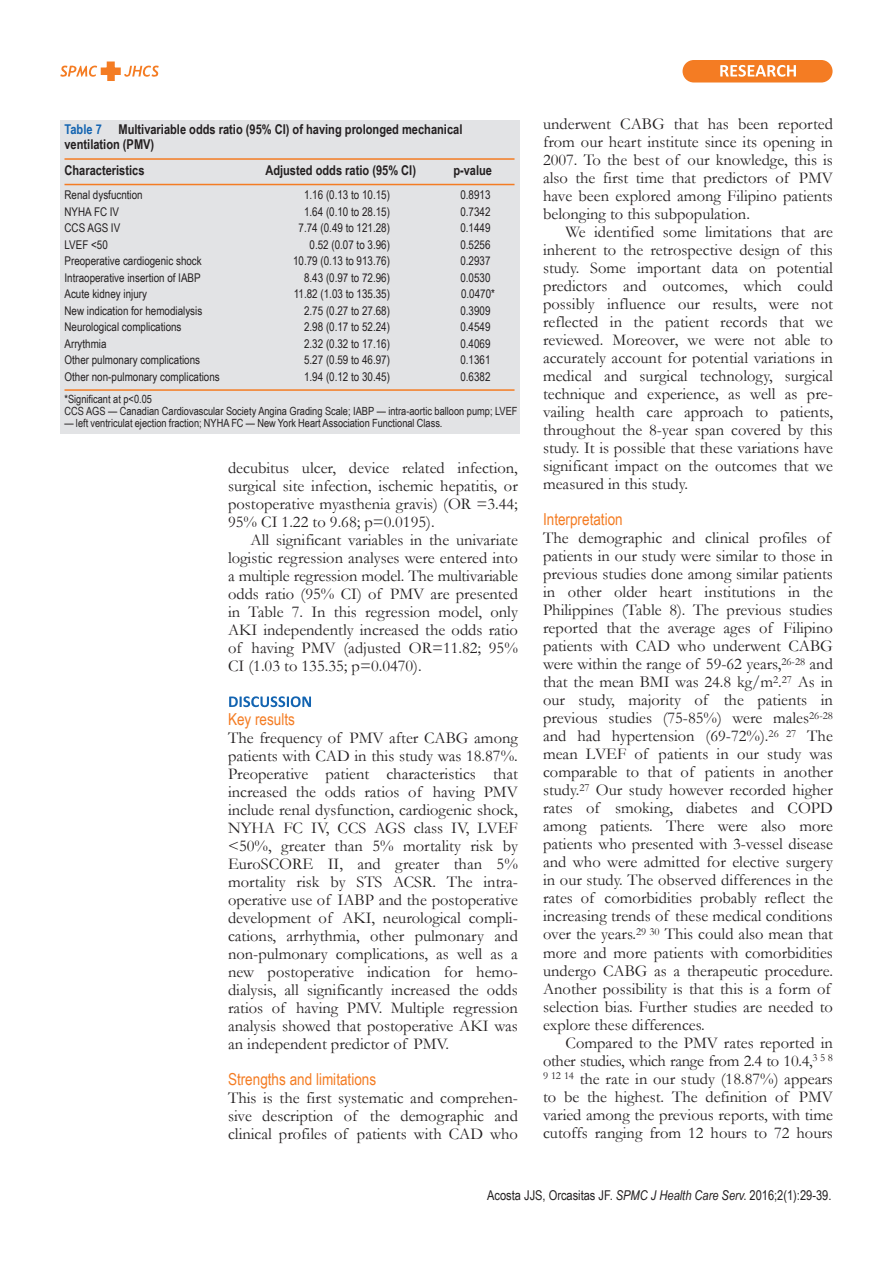
<style>
.page{position:relative;width:893px;height:1263px;background:#fff}
.page>*{position:absolute;margin:0;border:0;box-sizing:border-box;transform-origin:0 0}
.t1{font:16.5px/18px "Garamond";color:#231f20;text-align:justify}
.t2{font:16.5px "Arial Narrow";color:#f47c23}
.t3{font:700 13.5px/15px "Arial Narrow";color:#231f20}
.t4{font:13.5px "Arial Narrow";color:#231f20}
.t5{font:12px/16.5px "Arial Narrow";color:#231f20}
.t6{font:11.25px/12px "Arial Narrow";color:#231f20}
.s1{color:#1364b1}
.s2{font-style:italic}
</style>
<div class="page">
<svg style="left:229px;top:696px;width:82px;height:11px"></svg>
<div style="left:60px;top:120px;width:459px;height:314px;background:#e2e3e5"></div>
<hr style="left:64px;top:158px;width:450px;height:2px;background:#f47c23">
<hr style="left:64px;top:184px;width:450px;height:1px;background:#f47c23">
<hr style="left:64px;top:389px;width:450px;height:2px;background:#f47c23">
<div style="left:682px;top:60px;width:150px;height:22px;background:#f47c23;border-radius:11px"></div>
<svg style="left:720px;top:65px;width:76px;height:12px"></svg>
<svg style="left:60px;top:62px;width:99px;height:19px"></svg>
<p class="t3" style="left:64px;top:122px;width:399px"><span class="s1">Table 7</span> Multivariable odds ratio (95% CI) of having prolonged mechanical ventilation (PMV)</p>
<p class="t3" style="left:64px;top:162px;width:81px">Characteristics</p>
<p class="t3" style="left:265px;top:162px;width:152px">Adjusted odds ratio (95% CI)</p>
<p class="t3" style="left:453px;top:162px;width:40px">p-value</p>
<p class="t5" style="left:64px;top:187px;width:139px">Renal dysfucntion<br>NYHA FC IV<br>CCS AGS IV<br>LVEF &lt;50<br>Preoperative cardiogenic shock<br>Intraoperative insertion of IABP<br>Acute kidney injury</p>
<p class="t5" style="left:293px;top:187px;width:98px;text-align:right">1.16 (0.13 to 10.15)<br>1.64 (0.10 to 28.15)<br>7.74 (0.49 to 121.28)<br>0.52 (0.07 to 3.96)<br>10.79 (0.13 to 913.76)<br>8.43 (0.97 to 72.96)<br>11.82 (1.03 to 135.35)</p>
<p class="t5" style="left:460px;top:187px;width:36px">0.8913<br>0.7342<br>0.1449<br>0.5256<br>0.2937<br>0.0530<br>0.0470*</p>
<p class="t5" style="left:64px;top:302px;width:139px">New indication for hemodialysis</p>
<p class="t5" style="left:304px;top:302px;width:87px">2.75 (0.27 to 27.68)</p>
<p class="t5" style="left:460px;top:302px;width:32px">0.3909</p>
<p class="t5" style="left:64px;top:318px;width:119px">Neurological complications</p>
<p class="t5" style="left:304px;top:319px;width:87px">2.98 (0.17 to 52.24)</p>
<p class="t5" style="left:460px;top:319px;width:32px">0.4549</p>
<p class="t5" style="left:64px;top:335px;width:44px">Arrythmia</p>
<p class="t5" style="left:304px;top:335px;width:87px">2.32 (0.32 to 17.16)</p>
<p class="t5" style="left:460px;top:335px;width:32px">0.4069</p>
<p class="t5" style="left:64px;top:352px;width:137px">Other pulmonary complications</p>
<p class="t5" style="left:304px;top:352px;width:87px">5.27 (0.59 to 46.97)</p>
<p class="t5" style="left:460px;top:352px;width:32px">0.1361</p>
<p class="t5" style="left:64px;top:368px;width:157px">Other non-pulmonary complications</p>
<p class="t5" style="left:304px;top:368px;width:87px">1.94 (0.12 to 30.45)</p>
<p class="t5" style="left:460px;top:368px;width:32px">0.6382</p>
<p class="t6" style="left:64px;top:393px;width:454px">*Significant at p&lt;0.05<br>CCS AGS — Canadian Cardiovascular Society Angina Grading Scale; IABP — intra-aortic balloon pump; LVEF</p>
<p class="t6" style="left:64px;top:417px;width:379px">— left ventriculat ejection fraction; NYHA FC — New York Heart Association Functional Class.</p>
<p class="t1" style="left:228px;top:459px;width:291px">decubitus ulcer, device related infection, surgical site infection, ischemic hepatitis, or postoperative myasthenia gravis) (OR =3.44; 95% CI 1.22 to 9.68; p=0.0195).</p>
<p class="t1" style="left:228px;top:531px;width:291px;text-indent:22px">All significant variables in the univariate logistic regression analyses were entered into a multiple regression model. The multivariable odds ratio (95% CI) of PMV are presented in Table 7. In this regression model, only AKI independently increased the odds ratio of having PMV (adjusted OR=11.82; 95% CI (1.03 to 135.35; p=0.0470).</p>
<p class="t2" style="left:228px;top:709px;width:68px">Key results</p>
<p class="t1" style="left:228px;top:729px;width:291px">The frequency of PMV after CABG among patients with CAD in this study was 18.87%.<br>Preoperative patient characteristics that increased the odds ratios of having PMV include renal dysfunction, cardiogenic shock, NYHA FC IV, CCS AGS class IV, LVEF &lt;50%, greater than 5% mortality risk by EuroSCORE II, and greater than 5% mortality risk by STS ACSR. The intra&shy;operative use of IABP and the postoperative development of AKI, neurological compli&shy;cations, arrhythmia, other pulmonary and non-pulmonary complications, as well as a new postoperative indication for hemo&shy;dialysis, all significantly increased the odds ratios of having PMV. Multiple regression analysis showed that postoperative AKI was an independent predictor of PMV.</p>
<p class="t2" style="left:228px;top:1069px;width:150px">Strengths and limitations</p>
<p class="t1" style="left:228px;top:1089px;width:291px">This is the first systematic and comprehen&shy;sive description of the demographic and clinical profiles of patients with CAD who</p>
<p class="t1" style="left:543px;top:115px;width:291px">underwent CABG that has been reported from our heart institute since its opening in 2007. To the best of our knowledge, this is also the first time that predictors of PMV have been explored among Filipino patients belonging to this subpopulation.</p>
<p class="t1" style="left:543px;top:223px;width:291px;text-indent:22px">We identified some limitations that are inherent to the retrospective design of this study. Some important data on potential predictors and outcomes, which could possibly influence our results, were not reflected in the patient records that we reviewed. Moreover, we were not able to accurately account for potential variations in medical and surgical technology, surgical technique and experience, as well as pre&shy;vailing health care approach to patients, throughout the 8-year span covered by this study. It is possible that these variations have significant impact on the outcomes that we measured in this study.</p>
<p class="t2" style="left:543px;top:510px;width:81px">Interpretation</p>
<p class="t1" style="left:543px;top:529px;width:291px;text-align:left">The demographic and clinical profiles of patients in our study were similar to those in previous studies done among similar patients in other older heart institutions in the Philippines (Table 8). The previous studies reported that the average ages of Filipino patients with CAD who underwent CABG were within the range of 59-62 years,<sup>26-28</sup> and that the mean BMI was 24.8 kg/m<sup>2</sup>.<sup>27</sup> As in our study, majority of the patients in previous studies (75-85%) were males<sup>26-28 </sup>and had hypertension (69-72%).<sup>26</sup> <sup>27</sup> The mean LVEF of patients in our study was comparable to that of patients in another study.<sup>27</sup> Our study however recorded higher rates of smoking, diabetes and COPD among patients. There were also more patients who presented with 3-vessel disease and who were admitted for elective surgery in our study. The observed differences in the rates of comorbidities probably reflect the increasing trends of these medical conditions over the years.<sup>29</sup> <sup>30</sup> This could also mean that more and more patients with comorbidities undergo CABG as a therapeutic procedure.<br>Another possibility is that this is a form of selection bias. Further studies are needed to explore these differences.</p>
<p class="t1" style="left:543px;top:1033px;width:291px;text-indent:22px">Compared to the PMV rates reported in other studies, which range from 2.4 to 10.4,<sup>3</sup> <sup>5</sup> <sup>8<br>9</sup> <sup>12</sup> <sup>14</sup> the rate in our study (18.87%) appears to be the highest. The definition of PMV varied among the previous reports, with time cutoffs ranging from 12 hours to 72 hours</p>
<p class="t4" style="left:487px;top:1187px;width:346px">Acosta JJS, Orcasitas JF. <span class="s2">SPMC J Health Care Serv</span>. 2016;2(1):29-39.</p>
</div>
